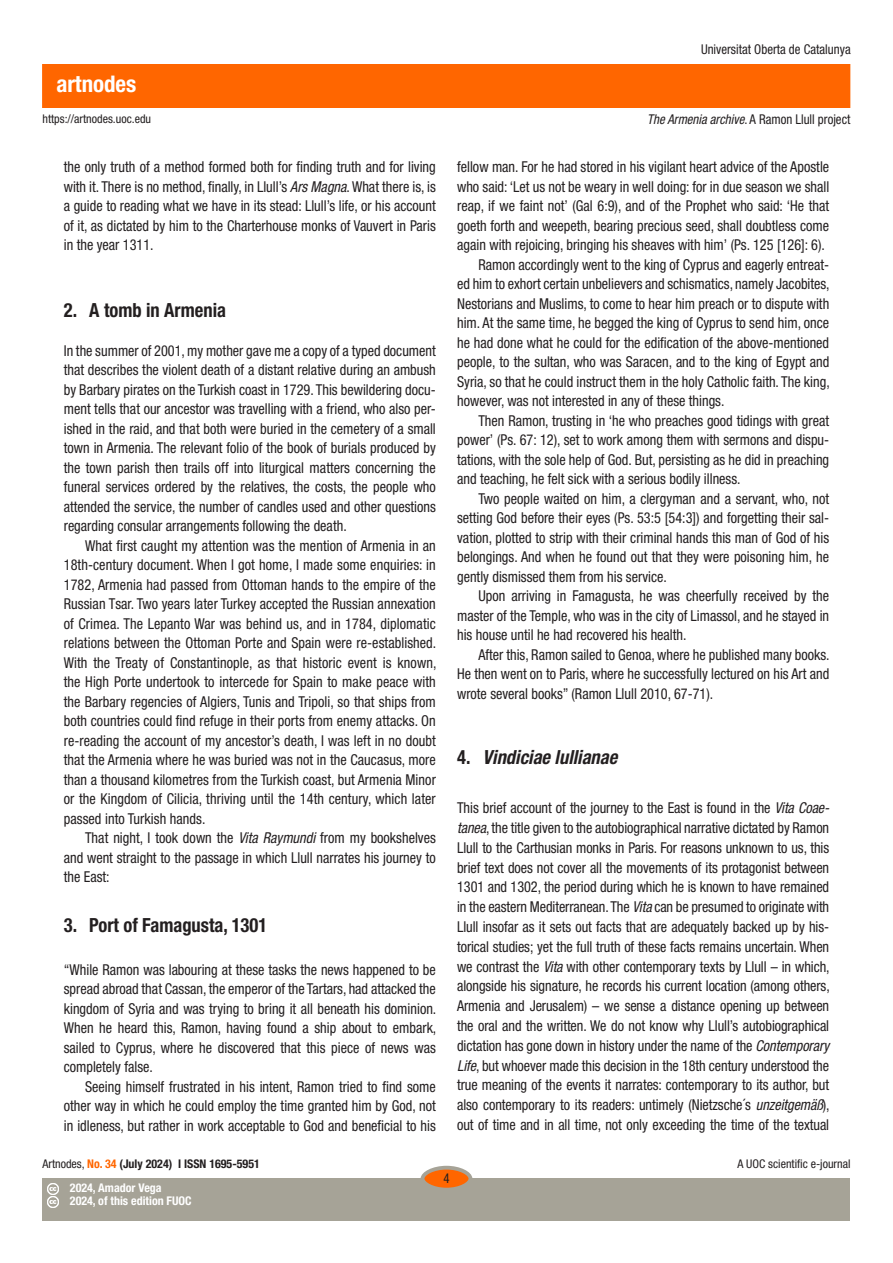
<style>
.page{position:relative;width:893px;height:1263px;background:#fff}
.page>*{position:absolute;margin:0;border:0;box-sizing:border-box;transform-origin:0 0}
.t1{font:700 condensed 22.95px "Helvetica Neue LT Std";color:#fff}
._03_apartat_1{font:700 condensed 19.5px "Helvetica Neue LT Std";color:#231f20;scale:.95 1}
._03_apartat_1-2{font:italic 700 condensed 19.5px "Helvetica Neue LT Std";color:#231f20;scale:.95 1}
._02_texto_base{font:condensed 15px/19.5px "Helvetica Neue LT Std";color:#231f20;text-align:justify;scale:.95 1}
._02_texto_base_1{font:condensed 15px/19.8px "Helvetica Neue LT Std";color:#231f20;text-align:justify;scale:.95 1}
.t2{font:condensed 13.5px "Helvetica Neue LT Std";color:#231f20;scale:.95 1}
.t3{font:condensed 12px "Helvetica Neue LT Std";color:#231f20}
.t4{font:700 condensed 12px "Helvetica Neue LT Std";color:#231f20}
.t5{font:700 condensed 12px/13.5px "Helvetica Neue LT Std";color:#fff}
.s1{font-style:italic}
.s2{font-style:normal}
.s3{font-weight:400}
.s4{color:#f60}
</style>
<div class="page">
<div style="left:43px;top:65px;width:807px;height:42px;background:#f60"></div>
<div style="left:43px;top:1178px;width:807px;height:42px;background:#a6a397"></div>
<div style="left:422px;top:1168px;width:48px;height:21px;background:#f60;border-radius:50%"></div>
<div style="left:421px;top:1166px;width:51px;height:25px;border:4px solid #a6a397;border-radius:50%"></div>
<svg style="left:47px;top:1183px;width:11px;height:25px"></svg>
<h1 class="t1" style="left:56px;top:69px;width:81px">artnodes</h1>
<p class="t2" style="left:701px;top:42px;width:159px">Universitat Oberta de Catalunya</p>
<p class="t3" style="left:43px;top:112px;width:110px">https://artnodes.uoc.edu</p>
<p class="t2" style="left:647px;top:112px;width:215px"><span class="s1">The Armenia archive</span>. A Ramon Llull project</p>
<p class="_02_texto_base" style="left:64px;top:157px;width:393px">the only truth of a method formed both for finding truth and for living with it. There is no method, finally, in Llull’s <span class="s1">Ars Magna</span>. What there is, is a guide to reading what we have in its stead: Llull’s life, or his account of it, as dictated by him to the Charterhouse monks of Vauvert in Paris in the year 1311.</p>
<h2 class="_03_apartat_1" style="left:64px;top:298px;width:172px">2. A tomb in Armenia</h2>
<p class="_02_texto_base_1" style="left:64px;top:341px;width:393px">In the summer of 2001, my mother gave me a copy of a typed document that describes the violent death of a distant relative during an ambush by Barbary pirates on the Turkish coast in 1729. This bewildering docu&shy;ment tells that our ancestor was travelling with a friend, who also per&shy;ished in the raid, and that both were buried in the cemetery of a small town in Armenia. The relevant folio of the book of burials produced by the town parish then trails off into liturgical matters concerning the funeral services ordered by the relatives, the costs, the people who attended the service, the number of candles used and other questions regarding consular arrangements following the death.</p>
<p class="_02_texto_base" style="left:64px;top:536px;width:394px;text-indent:21px">What first caught my attention was the mention of Armenia in an 18th-century document. When I got home, I made some enquiries: in 1782, Armenia had passed from Ottoman hands to the empire of the Russian Tsar. Two years later Turkey accepted the Russian annexation of Crimea. The Lepanto War was behind us, and in 1784, diplomatic relations between the Ottoman Porte and Spain were re-established.<br>With the Treaty of Constantinople, as that historic event is known, the High Porte undertook to intercede for Spain to make peace with the Barbary regencies of Algiers, Tunis and Tripoli, so that ships from both countries could find refuge in their ports from enemy attacks. On re-reading the account of my ancestor’s death, I was left in no doubt that the Armenia where he was buried was not in the Caucasus, more than a thousand kilometres from the Turkish coast, but Armenia Minor or the Kingdom of Cilicia, thriving until the 14th century, which later passed into Turkish hands.</p>
<p class="_02_texto_base" style="left:64px;top:828px;width:393px;text-indent:21px">That night, I took down the <span class="s1">Vita Raymundi</span> from my bookshelves and went straight to the passage in which Llull narrates his journey to the East:</p>
<h2 class="_03_apartat_1" style="left:64px;top:913px;width:216px">3. Port of Famagusta, 1301</h2>
<p class="_02_texto_base_1" style="left:64px;top:960px;width:394px">“While Ramon was labouring at these tasks the news happened to be spread abroad that Cassan, the emperor of the Tartars, had attacked the kingdom of Syria and was trying to bring it all beneath his dominion.<br>When he heard this, Ramon, having found a ship about to embark, sailed to Cyprus, where he discovered that this piece of news was completely false.</p>
<p class="_02_texto_base" style="left:64px;top:1077px;width:393px;text-indent:21px">Seeing himself frustrated in his intent, Ramon tried to find some other way in which he could employ the time granted him by God, not in idleness, but rather in work acceptable to God and beneficial to his</p>
<p class="_02_texto_base" style="left:457px;top:157px;width:393px">fellow man. For he had stored in his vigilant heart advice of the Apostle who said: ‘Let us not be weary in well doing: for in due season we shall reap, if we faint not’ (Gal 6:9), and of the Prophet who said: ‘He that goeth forth and weepeth, bearing precious seed, shall doubtless come again with rejoicing, bringing his sheaves with him’ (Ps. 125 [126]: 6).</p>
<p class="_02_texto_base" style="left:457px;top:255px;width:394px;text-indent:21px">Ramon accordingly went to the king of Cyprus and eagerly entreat&shy;ed him to exhort certain unbelievers and schismatics, namely Jacobites, Nestorians and Muslims, to come to hear him preach or to dispute with him. At the same time, he begged the king of Cyprus to send him, once he had done what he could for the edification of the above-mentioned people, to the sultan, who was Saracen, and to the king of Egypt and Syria, so that he could instruct them in the holy Catholic faith. The king, however, was not interested in any of these things.</p>
<p class="_02_texto_base" style="left:457px;top:411px;width:393px;text-indent:21px">Then Ramon, trusting in ‘he who preaches good tidings with great power’ (Ps. 67: 12), set to work among them with sermons and dispu&shy;tations, with the sole help of God. But, persisting as he did in preaching and teaching, he felt sick with a serious bodily illness.</p>
<p class="_02_texto_base" style="left:457px;top:489px;width:393px;text-indent:21px">Two people waited on him, a clergyman and a servant, who, not setting God before their eyes (Ps. 53:5 [54:3]) and forgetting their sal&shy;vation, plotted to strip with their criminal hands this man of God of his belongings. And when he found out that they were poisoning him, he gently dismissed them from his service.</p>
<p class="_02_texto_base" style="left:457px;top:586px;width:393px;text-indent:21px">Upon arriving in Famagusta, he was cheerfully received by the master of the Temple, who was in the city of Limassol, and he stayed in his house until he had recovered his health.</p>
<p class="_02_texto_base" style="left:457px;top:645px;width:394px;text-indent:21px">After this, Ramon sailed to Genoa, where he published many books.<br>He then went on to Paris, where he successfully lectured on his Art and wrote several books” (Ramon Llull 2010, 67-71).</p>
<h2 class="_03_apartat_1-2" style="left:457px;top:745px;width:170px"><span class="s2">4.</span> Vindiciae lullianae</h2>
<p class="_02_texto_base_1" style="left:457px;top:798px;width:394px">This brief account of the journey to the East is found in the <span class="s1">Vita Coae&shy;tanea</span>, the title given to the autobiographical narrative dictated by Ramon Llull to the Carthusian monks in Paris. For reasons unknown to us, this brief text does not cover all the movements of its protagonist between 1301 and 1302, the period during which he is known to have remained in the eastern Mediterranean. The <span class="s1">Vita</span> can be presumed to originate with Llull insofar as it sets out facts that are adequately backed up by his&shy;torical studies; yet the full truth of these facts remains uncertain. When we contrast the <span class="s1">Vita</span> with other contemporary texts by Llull – in which, alongside his signature, he records his current location (among others, Armenia and Jerusalem) – we sense a distance opening up between the oral and the written. We do not know why Llull’s autobiographical dictation has gone down in history under the name of the <span class="s1">Contemporary Life</span>, but whoever made this decision in the 18th century understood the true meaning of the events it narrates: contemporary to its author, but also contemporary to its readers: untimely (Nietzsche´s <span class="s1">unzeitgemäß</span>), out of time and in all time, not only exceeding the time of the textual</p>
<p class="t4" style="left:43px;top:1157px;width:219px"><span class="s3">Artnodes,</span> <span class="s4">No. 34</span> (July 2024) I ISSN 1695-5951</p>
<p class="t3" style="left:737px;top:1157px;width:115px">A UOC scientific e-journal</p>
<p class="t5" style="left:70px;top:1181px;width:123px">2024, Amador Vega<br>2024, of this edition FUOC</p>
<p class="t2" style="left:443px;top:1171px;width:8px">4</p>
</div>
